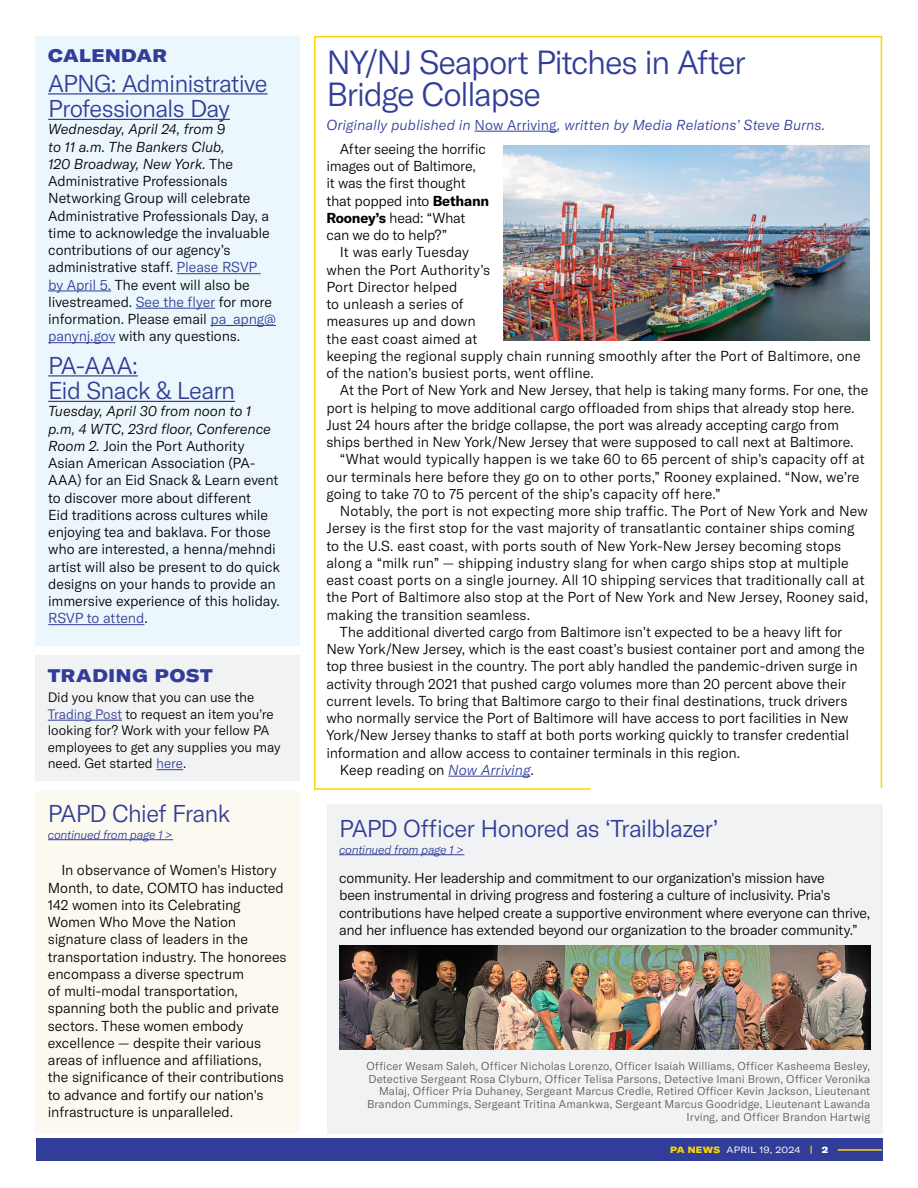
<style>
.page{position:relative;width:918px;height:1188px;background:#fff}
.page>*{position:absolute;margin:0;border:0;box-sizing:border-box;transform-origin:0 0}
.t1{font:300 33px/31.5px "GT America";letter-spacing:-.045em;color:#313d98}
.t2{font:300 24px/25.5px "GT America";letter-spacing:-.035em;color:#313d98}
.t3{font:900 expanded 18px "GT America";letter-spacing:.03em;color:#313d98}
.t4{font:300 14.25px/17.2px "GT America";letter-spacing:-.01em;color:#000}
.t5{font:italic 300 14.25px/24px "GT America";color:#313d98}
.t6{font:300 13.5px/16.5px "GT America";letter-spacing:-.01em;color:#000}
.t7{font:italic 300 12px "GT America";letter-spacing:-.025em;color:#313d98}
.t8{font:300 11.25px/12.8px "GT America";letter-spacing:.01em;color:#58595b;text-align:right}
.t9{font:expanded 9px "GT America";letter-spacing:.02em;color:#fff}
.s1{font-style:italic}
.s2{color:#313d98}
.s3{font-style:normal}
.s4{font-style:normal;color:#000}
.s5{font-weight:700}
.s6{font-style:italic;color:#313d98}
.s7{font-weight:900;color:#fdd600}
.s8{font-weight:900}
</style>
<div class="page">
<div style="left:36px;top:1139px;width:846px;height:22px;background:#313d98"></div>
<hr style="left:838px;top:1149px;width:44px;height:2px;background:#fdd600">
<div style="left:36px;top:792px;width:264px;height:342px;background:#fcfaf0"></div>
<hr style="left:48px;top:839px;width:125px;height:1px;background:#313d98">
<svg style="left:314px;top:36px;width:569px;height:754px"></svg>
<hr style="left:475px;top:131px;width:82px;height:1px;background:#313d98">
<hr style="left:448px;top:776px;width:82px;height:1px;background:#313d98">
<img style="left:504px;top:146px;width:365px;height:195px">
<div style="left:36px;top:36px;width:264px;height:610px;background:#ebf7fc"></div>
<hr style="left:48px;top:93px;width:220px;height:2px;background:#313d98">
<hr style="left:48px;top:119px;width:182px;height:1px;background:#313d98">
<hr style="left:177px;top:273px;width:84px;height:1px;background:#313d98">
<hr style="left:48px;top:291px;width:63px;height:1px;background:#313d98">
<hr style="left:136px;top:308px;width:79px;height:1px;background:#313d98">
<hr style="left:211px;top:325px;width:65px;height:1px;background:#313d98">
<hr style="left:48px;top:342px;width:67px;height:1px;background:#313d98">
<hr style="left:48px;top:375px;width:90px;height:2px;background:#313d98">
<hr style="left:48px;top:401px;width:187px;height:1px;background:#313d98">
<hr style="left:48px;top:624px;width:96px;height:1px;background:#313d98">
<div style="left:327px;top:805px;width:555px;height:329px;background:#f1f2f3"></div>
<hr style="left:339px;top:854px;width:125px;height:1px;background:#313d98">
<img style="left:339px;top:945px;width:531px;height:105px">
<div style="left:36px;top:655px;width:264px;height:126px;background:#f1f2f3"></div>
<hr style="left:48px;top:720px;width:74px;height:1px;background:#313d98">
<svg style="left:156px;top:769px;width:27px;height:1px"></svg>
<p class="t3" style="left:48px;top:45px;width:120px">CALENDAR</p>
<h2 class="t2" style="left:48px;top:70px;width:221px">APNG: Administrative<br>Professionals Day</h2>
<p class="t4" style="left:48px;top:121px;width:229px"><span class="s1">Wednesday, April 24, from 9<br>to 11 a.m. The Bankers Club,<br>120 Broadway, New York.</span> The<br>Administrative Professionals<br>Networking Group will celebrate<br>Administrative Professionals Day, a time to acknowledge the invaluable contributions of our agency’s administrative staff. <span class="s2">Please RSVP<br>by April 5.</span> The event will also be livestreamed. <span class="s2">See the flyer</span> for more information. Please email <span class="s2">pa_apng@ panynj.gov</span> with any questions.</p>
<h2 class="t2" style="left:48px;top:352px;width:188px">PA-AAA:<br>Eid Snack &amp; Learn</h2>
<p class="t4" style="left:48px;top:403px;width:233px"><span class="s1">Tuesday, April 30 from noon to 1 p.m, 4 WTC, 23rd floor, Conference Room 2.</span> Join the Port Authority Asian American Association (PA-AAA) for an Eid Snack &amp; Learn event to discover more about different<br>Eid traditions across cultures while enjoying tea and baklava. For those who are interested, a henna/mehndi artist will also be present to do quick designs on your hands to provide an immersive experience of this holiday.<br><span class="s2">RSVP to attend</span>.</p>
<p class="t3" style="left:48px;top:664px;width:167px">TRADING POST</p>
<p class="t6" style="left:48px;top:689px;width:234px">Did you know that you can use the <span class="s2">Trading Post</span> to request an item you’re looking for? Work with your fellow PA employees to get any supplies you may need. Get started <span class="s2">here</span>.</p>
<h2 class="t2" style="left:48px;top:801px;width:184px">PAPD Chief Frank</h2>
<p class="t7" style="left:48px;top:827px;width:127px">continued from page 1 &gt;</p>
<p class="t4" style="left:48px;top:862px;width:240px;text-indent:13px">In observance of Women's History Month, to date, COMTO has inducted 142 women into its Celebrating Women Who Move the Nation signature class of leaders in the transportation industry. The honorees encompass a diverse spectrum<br>of multi-modal transportation, spanning both the public and private sectors. These women embody excellence — despite their various areas of influence and affiliations,<br>the significance of their contributions to advance and fortify our nation's infrastructure is unparalleled.</p>
<h1 class="t1" style="left:326px;top:47px;width:421px">NY/NJ Seaport Pitches in After<br>Bridge Collapse</h1>
<p class="t5" style="left:340px;top:113px;width:487px;text-indent:-13px">Originally published in <span class="s3">Now Arriving</span>, written by Media Relations’ Steve Burns.<br><span class="s4">After seeing the horrific</span></p>
<p class="t4" style="left:326px;top:157px;width:164px">images out of Baltimore,<br>it was the first thought that popped into <span class="s5">Bethann<br>Rooney’s</span> head: “What can we do to help?”</p>
<p class="t4" style="left:326px;top:244px;width:536px;text-indent:13px">It was early Tuesday<br>when the Port Authority’s<br>Port Director helped<br>to unleash a series of<br>measures up and down<br>the east coast aimed at<br>keeping the regional supply chain running smoothly after the Port of Baltimore, one of the nation’s busiest ports, went offline.</p>
<p class="t4" style="left:326px;top:382px;width:543px;text-indent:13px">At the Port of New York and New Jersey, that help is taking many forms. For one, the port is helping to move additional cargo offloaded from ships that already stop here.<br>Just 24 hours after the bridge collapse, the port was already accepting cargo from ships berthed in New York/New Jersey that were supposed to call next at Baltimore.</p>
<p class="t4" style="left:326px;top:451px;width:540px;text-indent:13px">“What would typically happen is we take 60 to 65 percent of ship’s capacity off at our terminals here before they go on to other ports,” Rooney explained. “Now, we’re going to take 70 to 75 percent of the ship’s capacity off here.”</p>
<p class="t4" style="left:340px;top:503px;width:529px">Notably, the port is not expecting more ship traffic. The Port of New York and New</p>
<p class="t4" style="left:326px;top:520px;width:530px">Jersey is the first stop for the vast majority of transatlantic container ships coming</p>
<p class="t4" style="left:326px;top:537px;width:516px">to the U.S. east coast, with ports south of New York-New Jersey becoming stops</p>
<p class="t4" style="left:326px;top:554px;width:524px">along a “milk run” — shipping industry slang for when cargo ships stop at multiple</p>
<p class="t4" style="left:326px;top:572px;width:540px">east coast ports on a single journey. All 10 shipping services that traditionally call at</p>
<p class="t4" style="left:326px;top:589px;width:543px">the Port of Baltimore also stop at the Port of New York and New Jersey, Rooney said,</p>
<p class="t4" style="left:326px;top:606px;width:205px">making the transition seamless.</p>
<p class="t4" style="left:340px;top:623px;width:504px">The additional diverted cargo from Baltimore isn’t expected to be a heavy lift for</p>
<p class="t4" style="left:326px;top:641px;width:540px">New York/New Jersey, which is the east coast’s busiest container port and among the</p>
<p class="t4" style="left:326px;top:658px;width:533px">top three busiest in the country. The port ably handled the pandemic-driven surge in</p>
<p class="t4" style="left:326px;top:675px;width:521px">activity through 2021 that pushed cargo volumes more than 20 percent above their</p>
<p class="t4" style="left:326px;top:692px;width:522px">current levels. To bring that Baltimore cargo to their final destinations, truck drivers</p>
<p class="t4" style="left:326px;top:710px;width:524px">who normally service the Port of Baltimore will have access to port facilities in New</p>
<p class="t4" style="left:326px;top:727px;width:524px">York/New Jersey thanks to staff at both ports working quickly to transfer credential</p>
<p class="t4" style="left:326px;top:744px;width:415px">information and allow access to container terminals in this region.</p>
<p class="t4" style="left:340px;top:761px;width:195px">Keep reading on <span class="s6">Now Arriving</span>.</p>
<h2 class="t2" style="left:339px;top:816px;width:381px">PAPD Officer Honored as ‘Trailblazer’</h2>
<p class="t7" style="left:339px;top:842px;width:127px">continued from page 1 &gt;</p>
<p class="t4" style="left:339px;top:870px;width:533px">community. Her leadership and commitment to our organization's mission have<br>been instrumental in driving progress and fostering a culture of inclusivity. Pria's contributions have helped create a supportive environment where everyone can thrive, and her influence has extended beyond our organization to the broader community.”</p>
<p class="t8" style="left:367px;top:1060px;width:505px">Officer Wesam Saleh, Officer Nicholas Lorenzo, Officer Isaiah Williams, Officer Kasheema Besley, Detective Sergeant Rosa Clyburn, Officer Telisa Parsons, Detective Imani Brown, Officer Veronika Malaj, Officer Pria Duhaney, Sergeant Marcus Credle, Retired Officer Kevin Jackson, Lieutenant Brandon Cummings, Sergeant Tritina Amankwa, Sergeant Marcus Goodridge, Lieutenant Lawanda Irving, and Officer Brandon Hartwig</p>
<p class="t9" style="left:670px;top:1144px;width:160px"><span class="s7">PA NEWS</span> APRIL 19, 2024 <span class="s7">|</span> <span class="s8">2</span></p>
</div>
